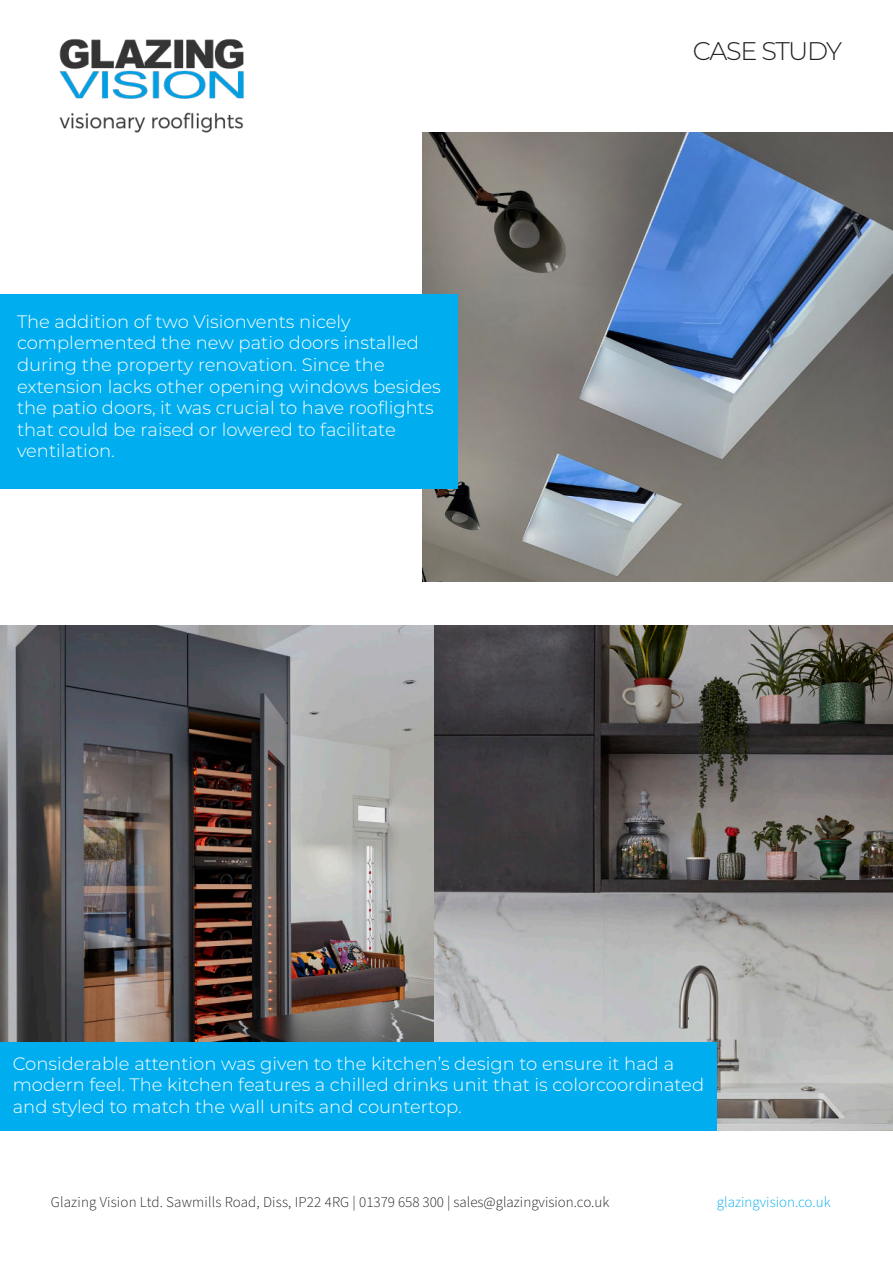
<style>
.page{position:relative;width:893px;height:1263px;background:#fff}
.page>*{position:absolute;margin:0;border:0;box-sizing:border-box;transform-origin:0 0}
.t1{font:300 25.5px "Montserrat";letter-spacing:-.06em;color:#231f20}
.t2{font:300 18px/21.6px "Montserrat";color:#fff}
.t3{font:300 15px "Source Sans Pro";color:#231f20}
.t4{font:300 15px "Source Sans Pro";color:#02acef}
</style>
<div class="page">
<img style="left:59px;top:39px;width:185px;height:94px">
<img style="left:0;top:625px;width:435px;height:417px">
<img style="left:422px;top:133px;width:471px;height:449px">
<div style="left:0;top:294px;width:458px;height:195px;background:#00aeef"></div>
<img style="left:435px;top:625px;width:458px;height:505px">
<div style="left:0;top:1042px;width:717px;height:88px;background:#00aeef"></div>
<p class="t2" style="left:17px;top:311px;width:425px">The addition of two Visionvents nicely complemented the new patio doors installed during the property renovation. Since the extension lacks other opening windows besides the patio doors, it was crucial to have rooflights that could be raised or lowered to facilitate ventilation.</p>
<h1 class="t1" style="left:693px;top:39px;width:151px">CASE STUDY</h1>
<p class="t2" style="left:13px;top:1053px;width:693px">Considerable attention was given to the kitchen’s design to ensure it had a modern feel. The kitchen features a chilled drinks unit that is colorcoordinated and styled to match the wall units and countertop.</p>
<p class="t3" style="left:51px;top:1196px;width:560px">Glazing Vision Ltd. Sawmills Road, Diss, IP22 4RG | 01379 658 300 | sales@glazingvision.co.uk</p>
<p class="t4" style="left:717px;top:1196px;width:115px">glazingvision.co.uk</p>
</div>
